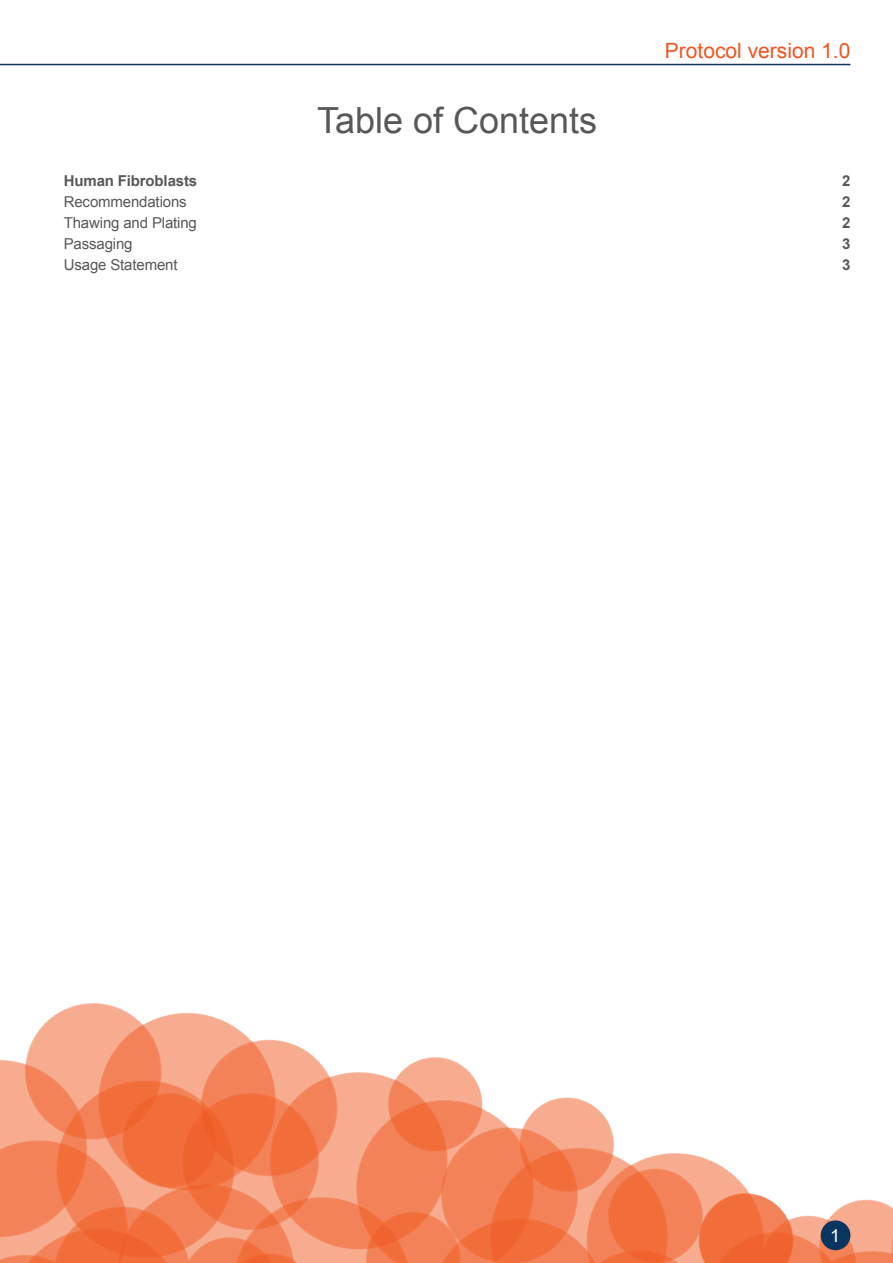
<style>
.page{position:relative;width:893px;height:1263px;background:#fff}
.page>*{position:absolute;margin:0;border:0;box-sizing:border-box;transform-origin:0 0}
.t1{font:36px "Arial";color:#57585a}
.t2{font:21px "Arial";color:#f15322}
.t3{font:18px "Arial";color:#fff}
.t4{font:15px "Arial";letter-spacing:-.01em;color:#57585a}
.t5{font:700 15px "Arial";letter-spacing:-.01em;color:#57585a}
</style>
<div class="page">
<img style="left:0;top:1003px;width:893px;height:260px">
<div style="left:821px;top:1220px;width:29px;height:30px;background:#0a355e;border-radius:50%"></div>
<hr style="left:0;top:64px;width:850px;height:1px;background:#0a355e">
<h1 class="t1" style="left:317px;top:96px;width:282px">Table of Contents</h1>
<h2 class="t2" style="left:665px;top:37px;width:187px">Protocol version 1.0</h2>
<p class="t5" style="left:64px;top:170px;width:135px">Human Fibroblasts</p>
<p class="t5" style="left:842px;top:170px;width:10px">2</p>
<p class="t4" style="left:64px;top:191px;width:124px">Recommendations</p>
<p class="t5" style="left:842px;top:191px;width:10px">2</p>
<p class="t4" style="left:64px;top:212px;width:135px">Thawing and Plating</p>
<p class="t5" style="left:842px;top:212px;width:10px">2</p>
<p class="t4" style="left:64px;top:233px;width:70px">Passaging</p>
<p class="t5" style="left:842px;top:233px;width:10px">3</p>
<p class="t4" style="left:64px;top:254px;width:115px">Usage Statement</p>
<p class="t5" style="left:842px;top:254px;width:10px">3</p>
<p class="t3" style="left:830px;top:1224px;width:12px">1</p>
</div>
